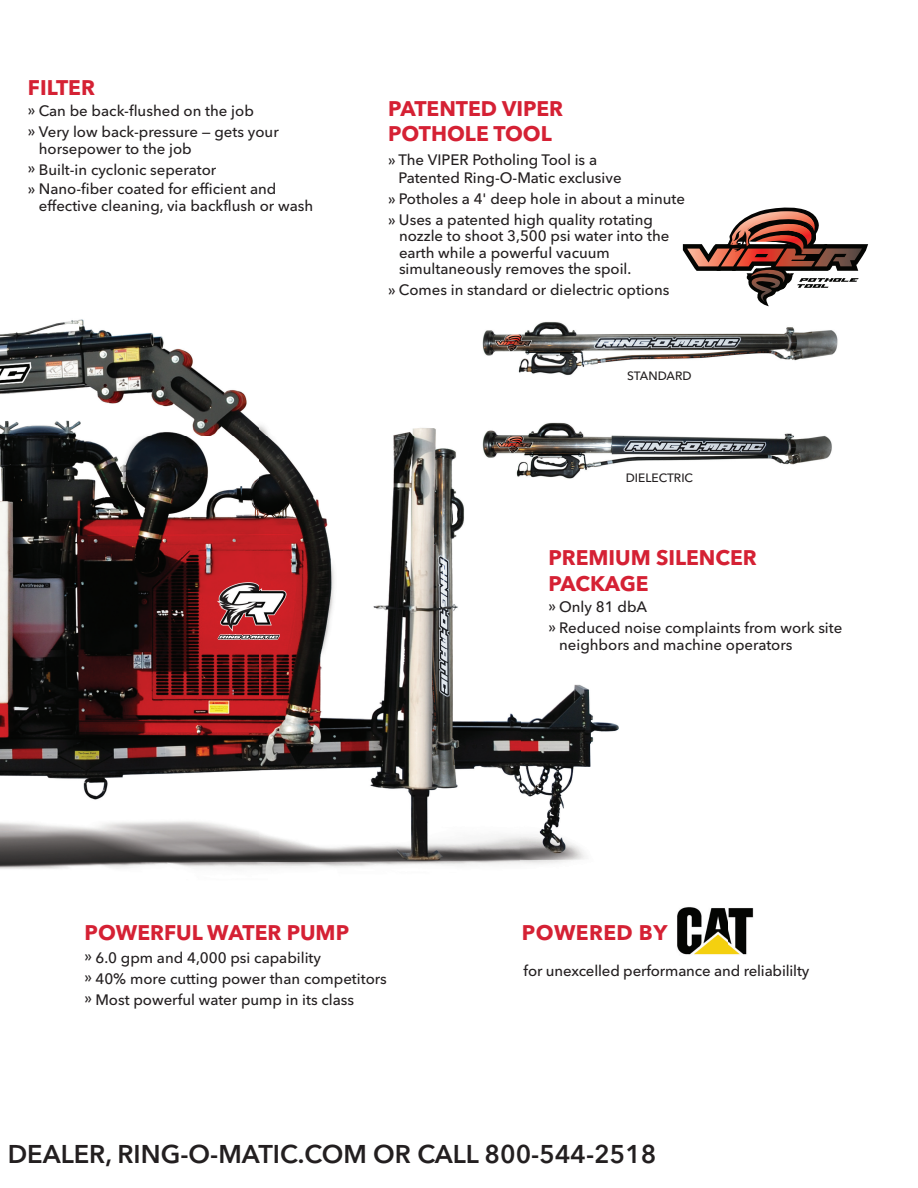
<style>
.page{position:relative;width:918px;height:1188px;background:#fff}
.page>*{position:absolute;margin:0;border:0;box-sizing:border-box;transform-origin:0 0}
.t1{font:600 25.5px "Avenir Next LT Pro";color:#231f20}
.t2{font:700 21px/25.2px "Avenir Next LT Pro";color:#d52134}
.t3{font:700 21px "Avenir Next LT Pro";letter-spacing:.02em;color:#d52134}
.t4{font:500 15px/21px "Avenir Next LT Pro";color:#231f20}
.t5{font:500 12px "Avenir Next LT Pro";color:#231f20}
</style>
<div class="page">
<img style="left:0;top:319px;width:619px;height:550px">
<img style="left:677px;top:907px;width:77px;height:48px">
<svg style="left:682px;top:207px;width:187px;height:100px"></svg>
<img style="left:476px;top:412px;width:356px;height:74px">
<img style="left:477px;top:319px;width:361px;height:61px">
<svg style="left:218px;top:634px;width:62px;height:6px"></svg>
<h2 class="t2" style="left:28px;top:75px;width:69px">FILTER</h2>
<p class="t4" style="left:28px;top:101px;width:252px">» Can be back-flushed on the job<br>» Very low back-pressure — gets your</p>
<p class="t4" style="left:28px;top:138px;width:190px;text-indent:11px">horsepower to the job<br>» Built-in cyclonic seperator</p>
<p class="t4" style="left:39px;top:181px;width:276px;line-height:16.5px;text-indent:-11px">» Nano-fiber coated for efficient and effective cleaning, via backflush or wash</p>
<h2 class="t2" style="left:388px;top:96px;width:176px">PATENTED VIPER<br>POTHOLE TOOL</h2>
<p class="t4" style="left:399px;top:150px;width:224px;line-height:18px;text-indent:-10px">» The VIPER Potholing Tool is a<br>Patented Ring-O-Matic exclusive</p>
<p class="t4" style="left:388px;top:188px;width:298px">» Potholes a 4' deep hole in about a minute » Uses a patented high quality rotating</p>
<p class="t4" style="left:399px;top:228px;width:272px;line-height:16.5px">nozzle to shoot 3,500 psi water into the earth while a powerful vacuum simultaneously removes the spoil.</p>
<p class="t4" style="left:388px;top:279px;width:283px">» Comes in standard or dielectric options</p>
<p class="t5" style="left:627px;top:368px;width:66px">STANDARD</p>
<p class="t5" style="left:626px;top:471px;width:69px">DIELECTRIC</p>
<h2 class="t2" style="left:548px;top:545px;width:210px">PREMIUM SILENCER<br>PACKAGE</h2>
<p class="t4" style="left:548px;top:597px;width:296px">» Only 81 dbA<br>» Reduced noise complaints from work site</p>
<p class="t4" style="left:559px;top:634px;width:235px">neighbors and machine operators</p>
<h2 class="t2" style="left:85px;top:920px;width:266px">POWERFUL WATER PUMP</h2>
<p class="t4" style="left:85px;top:947px;width:304px">» 6.0 gpm and 4,000 psi capability<br>» 40% more cutting power than competitors » Most powerful water pump in its class</p>
<h2 class="t3" style="left:522px;top:920px;width:147px">POWERED BY</h2>
<p class="t4" style="left:524px;top:960px;width:287px">for unexcelled performance and reliabililty</p>
<h1 class="t1" style="left:8px;top:1138px;width:650px">DEALER, RING-O-MATIC.COM OR CALL 800-544-2518</h1>
</div>
